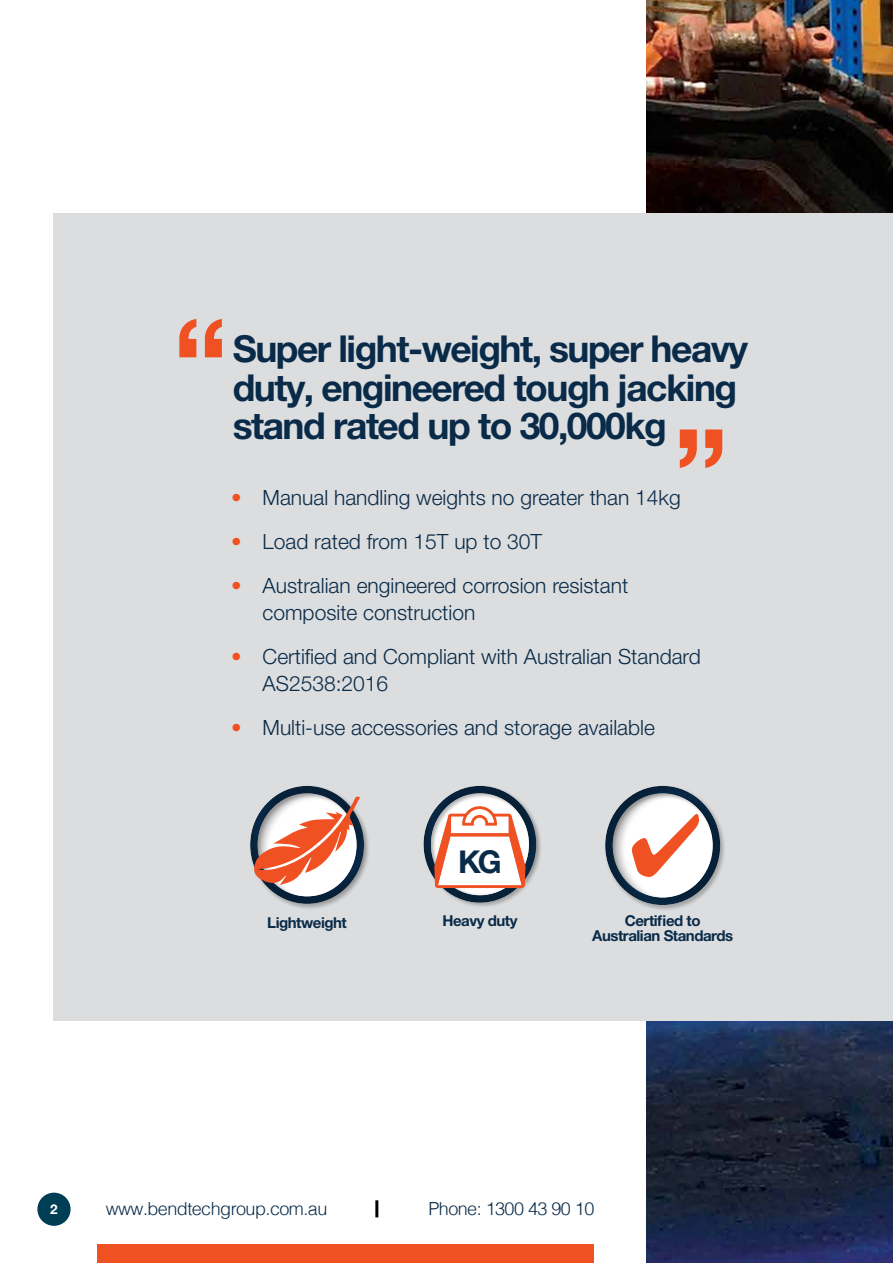
<style>
.page{position:relative;width:893px;height:1263px;background:#fff}
.page>*{position:absolute;margin:0;border:0;box-sizing:border-box;transform-origin:0 0}
.t1{font:700 119.7px "Helvetica Neue LT Pro";color:#f05123}
.t2{font:700 37.2px/38.7px "Helvetica Neue LT Pro";letter-spacing:-.04em;color:#092b49}
.t3{font:700 31.5px "Helvetica Neue LT Pro";color:#092b49}
.t4{font:300 21px/27px "Helvetica Neue LT Pro";color:#092b49}
.t5{font:300 18px "Helvetica";letter-spacing:-.03em;color:#092b49}
.t6{font:700 15px/15px "Helvetica Neue LT Pro";letter-spacing:-.03em;color:#092b49;text-align:center}
.t7{font:700 13.5px "Helvetica Neue LT Pro";color:#fff}
.s1{color:#f05123}
</style>
<div class="page">
<div style="left:37px;top:1193px;width:34px;height:33px;background:#003e56;border-radius:50%"></div>
<div style="left:97px;top:1244px;width:496px;height:19px;background:#f05123"></div>
<hr style="left:375px;top:1200px;width:3px;height:17px;background:#000">
<img style="left:646px;top:0;width:247px;height:1263px">
<div style="left:53px;top:213px;width:840px;height:807px;background:#dcddde"></div>
<div style="left:249px;top:785px;width:121px;height:125px;background:#000;opacity:.25"></div>
<div style="left:249px;top:786px;width:117px;height:120px;background:#000;opacity:.25"></div>
<svg style="left:250px;top:786px;width:114px;height:118px"></svg>
<div style="left:423px;top:785px;width:119px;height:124px;background:#000;opacity:.25"></div>
<div style="left:422px;top:786px;width:117px;height:118px;background:#000;opacity:.25"></div>
<svg style="left:424px;top:786px;width:112px;height:117px"></svg>
<div style="left:604px;top:785px;width:122px;height:126px;background:#000;opacity:.25"></div>
<div style="left:603px;top:783px;width:118px;height:123px;background:#dcddde"></div>
<svg style="left:605px;top:786px;width:115px;height:119px"></svg>
<h1 class="t1" style="left:173px;top:286px;width:57px">“</h1>
<h2 class="t2" style="left:233px;top:328px;width:517px">Super light-weight, super heavy duty, engineered tough jacking stand rated up to 30,000kg</h2>
<h1 class="t1" style="left:729px;top:501px;width:57px;rotate:-180deg">“</h1>
<p class="t4" style="left:231px;top:483px;width:451px"><span class="s1">•</span> Manual handling weights no greater than 14kg</p>
<p class="t4" style="left:231px;top:527px;width:313px"><span class="s1">•</span> Load rated from 15T up to 30T</p>
<p class="t4" style="left:263px;top:571px;width:367px;text-indent:-32px"><span class="s1">•</span> Australian engineered corrosion resistant composite construction</p>
<p class="t4" style="left:263px;top:643px;width:440px;text-indent:-32px"><span class="s1">•</span> Certified and Compliant with Australian Standard<br>AS2538:2016</p>
<p class="t4" style="left:231px;top:714px;width:425px"><span class="s1">•</span> Multi-use accessories and storage available</p>
<h3 class="t3" style="left:458px;top:841px;width:45px">KG</h3>
<p class="t6" style="left:267px;top:914px;width:81px">Lightweight</p>
<p class="t6" style="left:442px;top:913px;width:77px">Heavy duty</p>
<p class="t6" style="left:592px;top:913px;width:142px">Certified to<br>Australian Standards</p>
<p class="t7" style="left:50px;top:1200px;width:9px">2</p>
<p class="t5" style="left:106px;top:1194px;width:223px">www.bendtechgroup.com.au</p>
<p class="t5" style="left:428px;top:1194px;width:167px">Phone: 1300 43 90 10</p>
</div>
